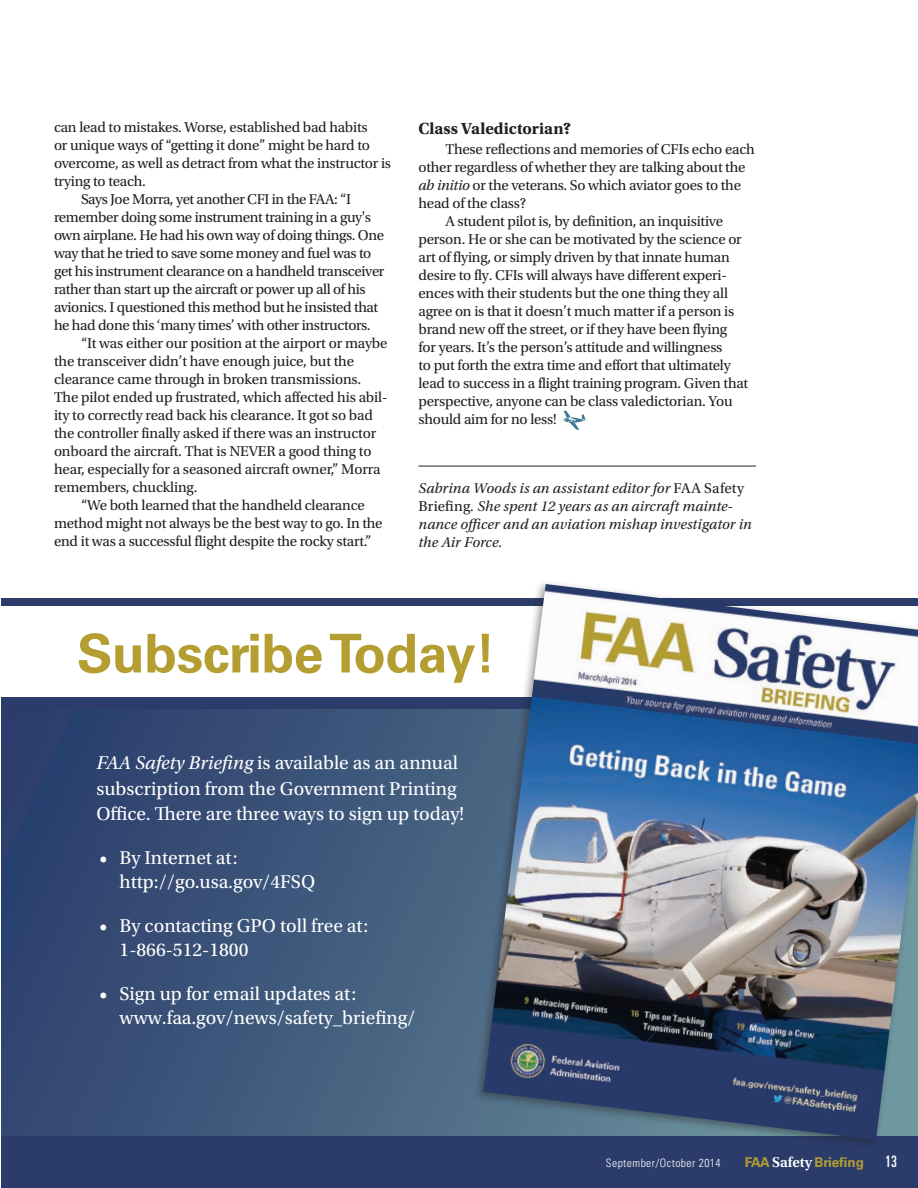
<style>
.page{position:relative;width:918px;height:1188px;background:#fff}
.page>*{position:absolute;margin:0;border:0;box-sizing:border-box;transform-origin:0 0}
.t1{font:700 53.55px "Univers LT Std";letter-spacing:-.01em;color:#b49e32}
.Bullets{font:19.5px/24px "Utopia Std";color:#fff}
.subhead_2{font:700 16.8px "Utopia Std";color:#231f20}
.t2{font:ultra-condensed 15.75px "Univers LT Std";color:#fff}
.body1{font:15px/18px "Utopia Std";letter-spacing:-.015em;color:#231f20}
.end_of_article_text{font:italic 15px/18px "Utopia Std";letter-spacing:.005em;color:#231f20}
.t3{font:700 13.5px "Univers LT Std";color:#b49e32}
.t4{font:300 condensed 11.55px "Univers LT Std";letter-spacing:.04em;color:#fff}
.s1{font-style:italic}
.s2{font-style:normal}
.s3{font-family:"Utopia Std";font-weight:600;font-size:15px;color:#fff}
</style>
<div class="page">
<svg style="left:1px;top:709px;width:472px;height:428px;background:#3b5378"></svg>
<div style="left:1px;top:1137px;width:917px;height:51px;background:#2b3c6b"></div>
<div style="left:1px;top:599px;width:917px;height:7px;background:#2b3c6b"></div>
<div style="left:1px;top:697px;width:917px;height:12px;background:#2b3c6b"></div>
<div style="left:473px;top:579px;width:445px;height:572px;background:#231f20;opacity:.45"></div>
<img style="left:483px;top:584px;width:435px;height:556px">
<hr style="left:418px;top:466px;width:338px;height:1px;background:#231f20">
<svg style="left:562px;top:411px;width:26px;height:19px"></svg>
<p class="body1" style="left:54px;top:119px;width:339px">can lead to mistakes. Worse, established bad habits<br>or unique ways of “getting it done” might be hard to overcome, as well as detract from what the instructor is trying to teach.</p>
<p class="body1" style="left:54px;top:191px;width:332px;text-indent:27px">Says Joe Morra, yet another CFI in the FAA: “I remember doing some instrument training in a guy's own airplane. He had his own way of doing things. One way that he tried to save some money and fuel was to get his instrument clearance on a handheld transceiver rather than start up the aircraft or power up all of his avionics. I questioned this method but he insisted that he had done this ‘many times’ with other instructors.</p>
<p class="body1" style="left:54px;top:335px;width:335px;text-indent:27px">“It was either our position at the airport or maybe the transceiver didn’t have enough juice, but the clearance came through in broken transmissions.<br>The pilot ended up frustrated, which affected his abil&shy;ity to correctly read back his clearance. It got so bad the controller finally asked if there was an instructor onboard the aircraft. That is NEVER a good thing to hear, especially for a seasoned aircraft owner,” Morra remembers, chuckling.</p>
<p class="body1" style="left:54px;top:497px;width:330px;text-indent:27px">“We both learned that the handheld clearance method might not always be the best way to go. In the end it was a successful flight despite the rocky start.”</p>
<p class="subhead_2" style="left:418px;top:119px;width:154px">Class Valedictorian?</p>
<p class="body1" style="left:418px;top:140px;width:338px;text-indent:27px">These reflections and memories of CFIs echo each other regardless of whether they are talking about the <span class="s1">ab initio</span> or the veterans. So which aviator goes to the head of the class?</p>
<p class="body1" style="left:418px;top:212px;width:331px;text-indent:27px">A student pilot is, by definition, an inquisitive person. He or she can be motivated by the science or art of flying, or simply driven by that innate human desire to fly. CFIs will always have different experi&shy;ences with their students but the one thing they all agree on is that it doesn’t much matter if a person is brand new off the street, or if they have been flying for years. It’s the person’s attitude and willingness<br>to put forth the extra time and effort that ultimately lead to success in a flight training program. Given that perspective, anyone can be class valedictorian. You should aim for no less!</p>
<p class="end_of_article_text" style="left:418px;top:480px;width:335px">Sabrina Woods is an assistant editor for <span class="s2">FAA Safety Briefing</span>. She spent 12 years as an aircraft mainte&shy;nance officer and an aviation mishap investigator in the Air Force.</p>
<p class="t1" style="left:77px;top:622px;width:421px">Subscribe Today!</p>
<p class="Bullets" style="left:96px;top:751px;width:369px;line-height:25.5px"><span class="s1">FAA Safety Briefing</span> is available as an annual subscription from the Government Printing<br>Office. There are three ways to sign up today!</p>
<p class="Bullets" style="left:120px;top:846px;width:197px;text-indent:-20px">• By Internet at: http://go.usa.gov/4FSQ</p>
<p class="Bullets" style="left:120px;top:914px;width:250px;text-indent:-20px">• By contacting GPO toll free at:<br>1-866-512-1800</p>
<p class="Bullets" style="left:120px;top:982px;width:297px;text-indent:-20px">• Sign up for email updates at: www.faa.gov/news/safety_briefing/</p>
<p class="t4" style="left:606px;top:1156px;width:116px">September/October 2014</p>
<p class="t3" style="left:745px;top:1154px;width:121px">FAA <span class="s3">Safety</span> Briefing</p>
<p class="t2" style="left:885px;top:1152px;width:13px">13</p>
</div>
